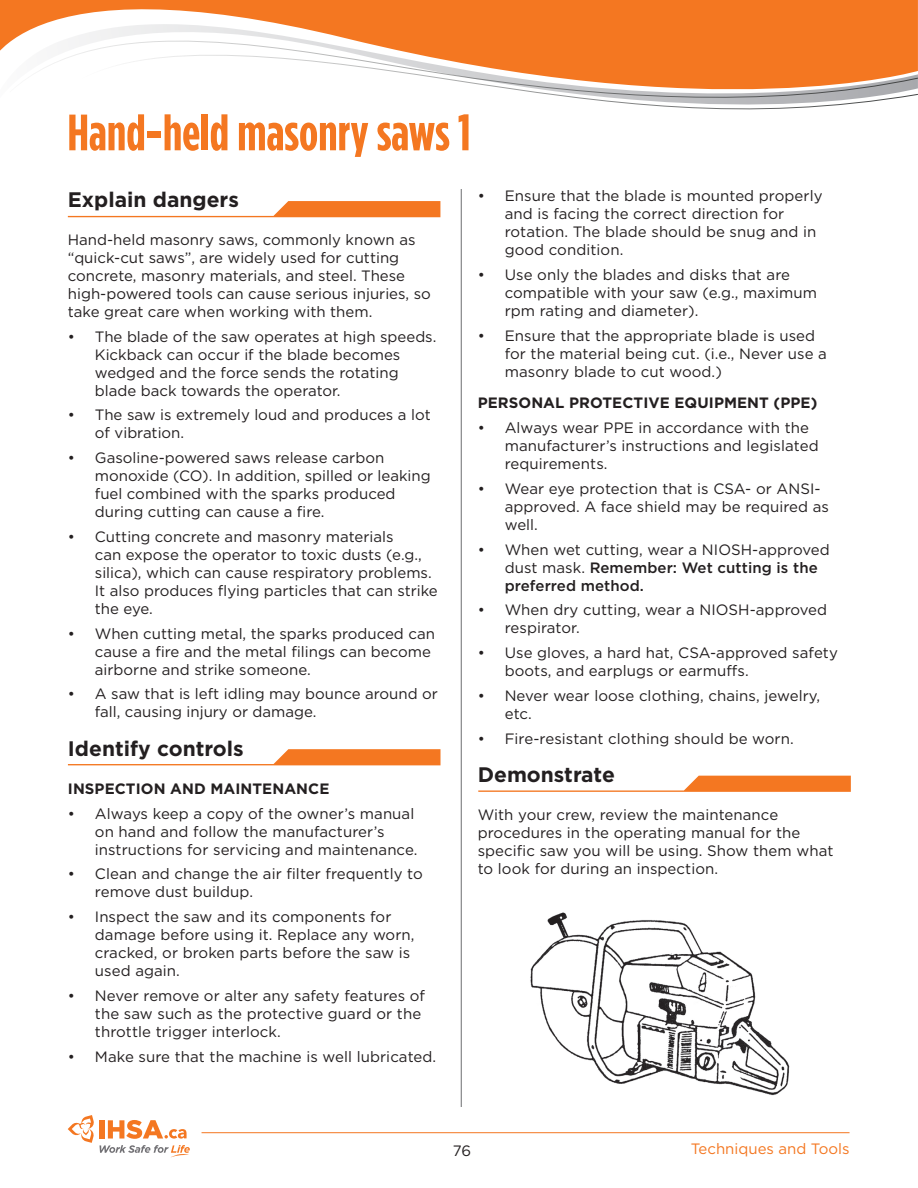
<style>
.page{position:relative;width:918px;height:1188px;background:#fff}
.page>*{position:absolute;margin:0;border:0;box-sizing:border-box;transform-origin:0 0}
.t1{font:700 51px "Gotham Condensed";color:#f47721}
.t2{font:700 21px "Gotham";color:#231f20}
.t3{font:15px/18px "Gotham";color:#231f20}
.t4{font:700 15px "Gotham";letter-spacing:.005em;color:#231f20}
.t5{font:15px "Gotham";color:#f47721}
.s1{font-weight:500}
</style>
<div class="page">
<svg style="left:0;top:0;width:918px;height:51px;fill:#f47721"></svg>
<svg style="left:8px;top:39px;width:910px;height:30px"></svg>
<svg style="left:53px;top:53px;width:865px;height:57px"></svg>
<hr style="left:461px;top:189px;width:1px;height:918px;background:#6c6d70">
<hr style="left:202px;top:1132px;width:648px;height:1px;background:#f47721">
<svg style="left:68px;top:1115px;width:26px;height:28px"></svg>
<div style="left:99px;top:1120px;width:6px;height:19px;background:#f47721"></div>
<svg style="left:100px;top:1145px;width:90px;height:13px"></svg>
<svg style="left:108px;top:1120px;width:79px;height:19px"></svg>
<svg style="left:478px;top:776px;width:373px;height:16px"></svg>
<img style="left:530px;top:912px;width:260px;height:184px">
<svg style="left:68px;top:201px;width:372px;height:16px"></svg>
<svg style="left:68px;top:749px;width:373px;height:16px"></svg>
<p class="t1" style="left:67px;top:103px;width:405px">Hand-held masonry saws 1</p>
<p class="t2" style="left:68px;top:185px;width:173px">Explain dangers</p>
<p class="t3" style="left:68px;top:230px;width:365px">Hand-held masonry saws, commonly known as “quick-cut saws”, are widely used for cutting concrete, masonry materials, and steel. These high-powered tools can cause serious injuries, so take great care when working with them.</p>
<p class="t3" style="left:95px;top:327px;width:343px;text-indent:-27px">• The blade of the saw operates at high speeds.<br>Kickback can occur if the blade becomes wedged and the force sends the rotating blade back towards the operator.</p>
<p class="t3" style="left:95px;top:406px;width:337px;text-indent:-27px">• The saw is extremely loud and produces a lot of vibration.</p>
<p class="t3" style="left:95px;top:449px;width:337px;text-indent:-27px">• Gasoline-powered saws release carbon monoxide (CO). In addition, spilled or leaking fuel combined with the sparks produced during cutting can cause a fire.</p>
<p class="t3" style="left:95px;top:527px;width:344px;text-indent:-27px">• Cutting concrete and masonry materials<br>can expose the operator to toxic dusts (e.g., silica), which can cause respiratory problems.<br>It also produces flying particles that can strike the eye.</p>
<p class="t3" style="left:95px;top:624px;width:342px;text-indent:-27px">• When cutting metal, the sparks produced can cause a fire and the metal filings can become airborne and strike someone.</p>
<p class="t3" style="left:95px;top:685px;width:345px;text-indent:-27px">• A saw that is left idling may bounce around or fall, causing injury or damage.</p>
<p class="t2" style="left:68px;top:734px;width:177px">Identify controls</p>
<p class="t4" style="left:68px;top:779px;width:263px">INSPECTION AND MAINTENANCE</p>
<p class="t3" style="left:95px;top:804px;width:324px;text-indent:-27px">• Always keep a copy of the owner’s manual on hand and follow the manufacturer’s instructions for servicing and maintenance.</p>
<p class="t3" style="left:95px;top:865px;width:329px;text-indent:-27px">• Clean and change the air filter frequently to remove dust buildup.</p>
<p class="t3" style="left:95px;top:908px;width:321px;text-indent:-27px">• Inspect the saw and its components for damage before using it. Replace any worn, cracked, or broken parts before the saw is used again.</p>
<p class="t3" style="left:95px;top:986px;width:332px;text-indent:-27px">• Never remove or alter any safety features of the saw such as the protective guard or the throttle trigger interlock.</p>
<p class="t3" style="left:68px;top:1047px;width:370px">• Make sure that the machine is well lubricated.</p>
<p class="t3" style="left:505px;top:187px;width:319px;text-indent:-27px">• Ensure that the blade is mounted properly and is facing the correct direction for rotation. The blade should be snug and in good condition.</p>
<p class="t3" style="left:505px;top:266px;width:314px;text-indent:-27px">• Use only the blades and disks that are compatible with your saw (e.g., maximum rpm rating and diameter).</p>
<p class="t3" style="left:505px;top:327px;width:324px;text-indent:-27px">• Ensure that the appropriate blade is used for the material being cut. (i.e., Never use a masonry blade to cut wood.)</p>
<p class="t4" style="left:478px;top:393px;width:341px">PERSONAL PROTECTIVE EQUIPMENT (PPE)</p>
<p class="t3" style="left:505px;top:419px;width:315px;text-indent:-27px">• Always wear PPE in accordance with the manufacturer’s instructions and legislated requirements.</p>
<p class="t3" style="left:505px;top:480px;width:326px;text-indent:-27px">• Wear eye protection that is CSA- or ANSI&shy;approved. A face shield may be required as well.</p>
<p class="t3" style="left:505px;top:540px;width:327px;text-indent:-27px">• When wet cutting, wear a NIOSH-approved dust mask. <span class="s1">Remember: Wet cutting is the preferred method.</span></p>
<p class="t3" style="left:505px;top:601px;width:324px;text-indent:-27px">• When dry cutting, wear a NIOSH-approved respirator.</p>
<p class="t3" style="left:505px;top:644px;width:335px;text-indent:-27px">• Use gloves, a hard hat, CSA-approved safety boots, and earplugs or earmuffs.</p>
<p class="t3" style="left:505px;top:687px;width:317px;text-indent:-27px">• Never wear loose clothing, chains, jewelry, etc.</p>
<p class="t3" style="left:478px;top:729px;width:318px">• Fire-resistant clothing should be worn.</p>
<p class="t2" style="left:478px;top:761px;width:139px">Demonstrate</p>
<p class="t3" style="left:478px;top:806px;width:357px">With your crew, review the maintenance procedures in the operating manual for the specific saw you will be using. Show them what to look for during an inspection.</p>
<p class="t3" style="left:453px;top:1141px;width:20px">76</p>
<p class="t5" style="left:691px;top:1140px;width:160px">Techniques and Tools</p>
</div>
